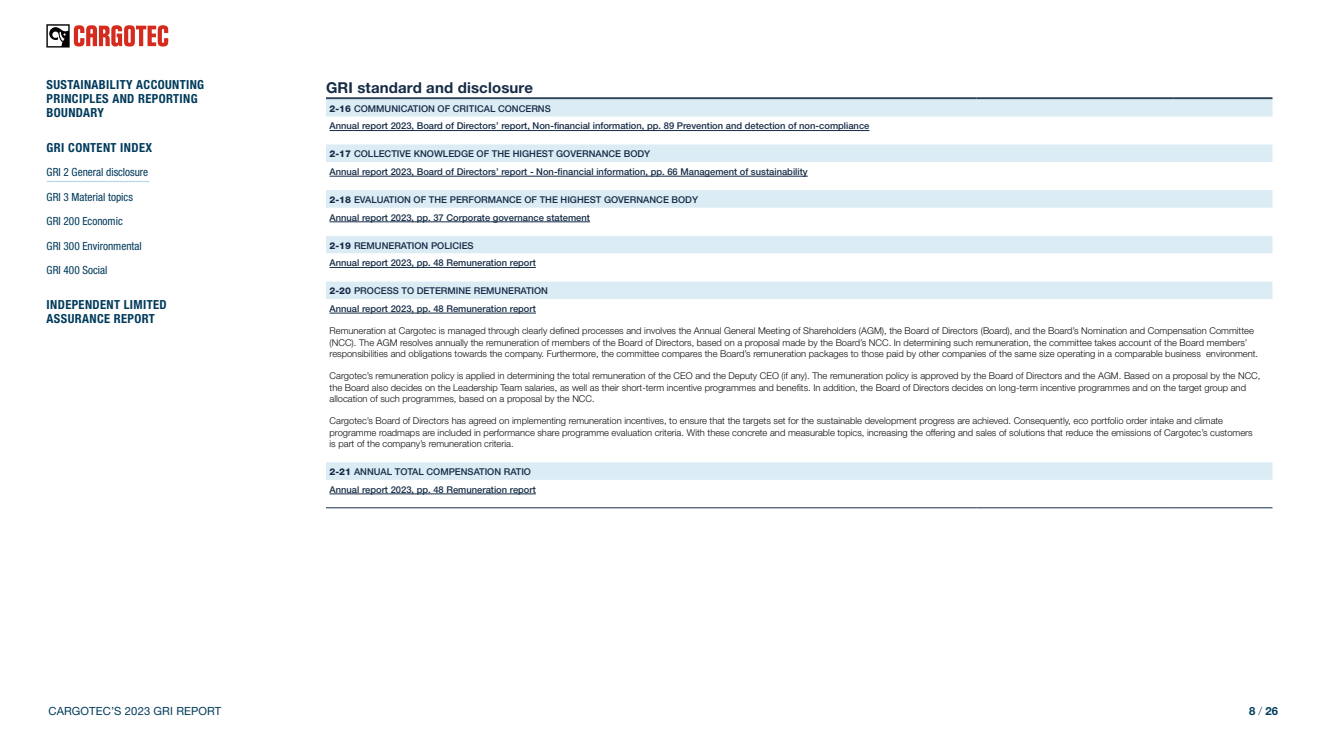
<style>
.page{position:relative;width:1323px;height:745px;background:#fff}
.page>*{position:absolute;margin:0;border:0;box-sizing:border-box;transform-origin:0 0}
.t1{font:700 15px "Helvetica Neue LT Std";letter-spacing:.01em;color:#152b46}
.t2{font:700 condensed 12.5px/13.8px "Helvetica Neue LT Std";letter-spacing:.03em;color:#003b5c}
.t3{font:condensed 11.25px/24.4px "Helvetica Neue LT Std";color:#003b5c}
.t4{font:11.25px "Helvetica Neue LT Std";letter-spacing:.01em;color:#003b5c}
.t5{font:700 11.25px "Helvetica Neue LT Std";color:#003b5c}
.t6{font:300 9.38px/11.2px "Helvetica Neue LT Std";color:#0d0d0d}
.t7{font:500 9.38px/17.6px "Helvetica Neue LT Std";color:#152b46}
.s1{font-weight:800}
.s2{font-weight:300}
</style>
<div class="page">
<svg style="left:46px;top:24px;width:122px;height:23px"></svg>
<svg style="left:326px;top:99px;width:946px;height:63px;fill:#dcecf5"></svg>
<svg style="left:326px;top:175px;width:946px;height:320px"></svg>
<hr style="left:326px;top:97px;width:650px;height:2px;background:#2c4058">
<hr style="left:976px;top:97px;width:99px;height:2px;background:#2c4058">
<hr style="left:1075px;top:97px;width:99px;height:2px;background:#2c4058">
<hr style="left:1174px;top:97px;width:98px;height:2px;background:#2c4058">
<hr style="left:326px;top:507px;width:650px;height:1px;background:#152b46">
<hr style="left:976px;top:507px;width:99px;height:1px;background:#152b46">
<hr style="left:1075px;top:507px;width:99px;height:1px;background:#152b46">
<hr style="left:1174px;top:507px;width:98px;height:1px;background:#152b46">
<hr style="left:330px;top:130px;width:539px;height:1px;background:#152b46">
<hr style="left:330px;top:176px;width:478px;height:1px;background:#152b46">
<hr style="left:330px;top:221px;width:260px;height:1px;background:#152b46">
<hr style="left:330px;top:267px;width:206px;height:1px;background:#152b46">
<hr style="left:330px;top:312px;width:206px;height:1px;background:#152b46">
<hr style="left:330px;top:493px;width:206px;height:1px;background:#152b46">
<hr style="left:47px;top:181px;width:102px;height:1px;background:#b9d9eb">
<h2 class="t2" style="left:47px;top:78px;width:159px">SUSTAINABILITY ACCOUNTING<br>PRINCIPLES AND REPORTING<br>BOUNDARY</h2>
<h2 class="t2" style="left:47px;top:140px;width:107px">GRI CONTENT INDEX</h2>
<p class="t3" style="left:47px;top:160px;width:103px">GRI 2 General disclosure<br>GRI 3 Material topics<br>GRI 200 Economic<br>GRI 300 Environmental<br>GRI 400 Social</p>
<h2 class="t2" style="left:47px;top:297px;width:122px">INDEPENDENT LIMITED<br>ASSURANCE REPORT</h2>
<h1 class="t1" style="left:326px;top:78px;width:208px">GRI standard and disclosure</h1>
<p class="t7" style="left:330px;top:99px;width:541px"><span class="s1">2-16</span> COMMUNICATION OF CRITICAL CONCERNS<br>Annual report 2023, Board of Directors’ report, Non-financial information, pp. 89 Prevention and detection of non-compliance</p>
<p class="t7" style="left:330px;top:145px;width:480px"><span class="s1">2-17</span> COLLECTIVE KNOWLEDGE OF THE HIGHEST GOVERNANCE BODY<br>Annual report 2023, Board of Directors’ report - Non-financial information, pp. 66 Management of sustainability</p>
<p class="t7" style="left:330px;top:190px;width:370px"><span class="s1">2-18</span> EVALUATION OF THE PERFORMANCE OF THE HIGHEST GOVERNANCE BODY<br>Annual report 2023, pp. 37 Corporate governance statement</p>
<p class="t7" style="left:330px;top:236px;width:208px"><span class="s1">2-19</span> REMUNERATION POLICIES<br>Annual report 2023, pp. 48 Remuneration report</p>
<p class="t7" style="left:330px;top:282px;width:220px"><span class="s1">2-20</span> PROCESS TO DETERMINE REMUNERATION<br>Annual report 2023, pp. 48 Remuneration report</p>
<p class="t6" style="left:330px;top:325px;width:930px">Remuneration at Cargotec is managed through clearly defined processes and involves the Annual General Meeting of Shareholders (AGM), the Board of Directors (Board), and the Board’s Nomination and Compensation Committee (NCC). The AGM resolves annually the remuneration of members of the Board of Directors, based on a proposal made by the Board’s NCC. In determining such remuneration, the committee takes account of the Board members’ responsibilities and obligations towards the company. Furthermore, the committee compares the Board’s remuneration packages to those paid by other companies of the same size operating in a comparable business environment.</p>
<p class="t6" style="left:330px;top:370px;width:932px">Cargotec’s remuneration policy is applied in determining the total remuneration of the CEO and the Deputy CEO (if any). The remuneration policy is approved by the Board of Directors and the AGM. Based on a proposal by the NCC, the Board also decides on the Leadership Team salaries, as well as their short-term incentive programmes and benefits. In addition, the Board of Directors decides on long-term incentive programmes and on the target group and allocation of such programmes, based on a proposal by the NCC.</p>
<p class="t6" style="left:330px;top:415px;width:925px">Cargotec’s Board of Directors has agreed on implementing remuneration incentives, to ensure that the targets set for the sustainable development progress are achieved. Consequently, eco portfolio order intake and climate programme roadmaps are included in performance share programme evaluation criteria. With these concrete and measurable topics, increasing the offering and sales of solutions that reduce the emissions of Cargotec’s customers is part of the company’s remuneration criteria.</p>
<p class="t7" style="left:330px;top:462px;width:208px"><span class="s1">2-21</span> ANNUAL TOTAL COMPENSATION RATIO<br>Annual report 2023, pp. 48 Remuneration report</p>
<p class="t4" style="left:48px;top:704px;width:174px">CARGOTEC’S 2023 GRI REPORT</p>
<p class="t5" style="left:1249px;top:703px;width:30px">8 <span class="s2">/</span> 26</p>
</div>
